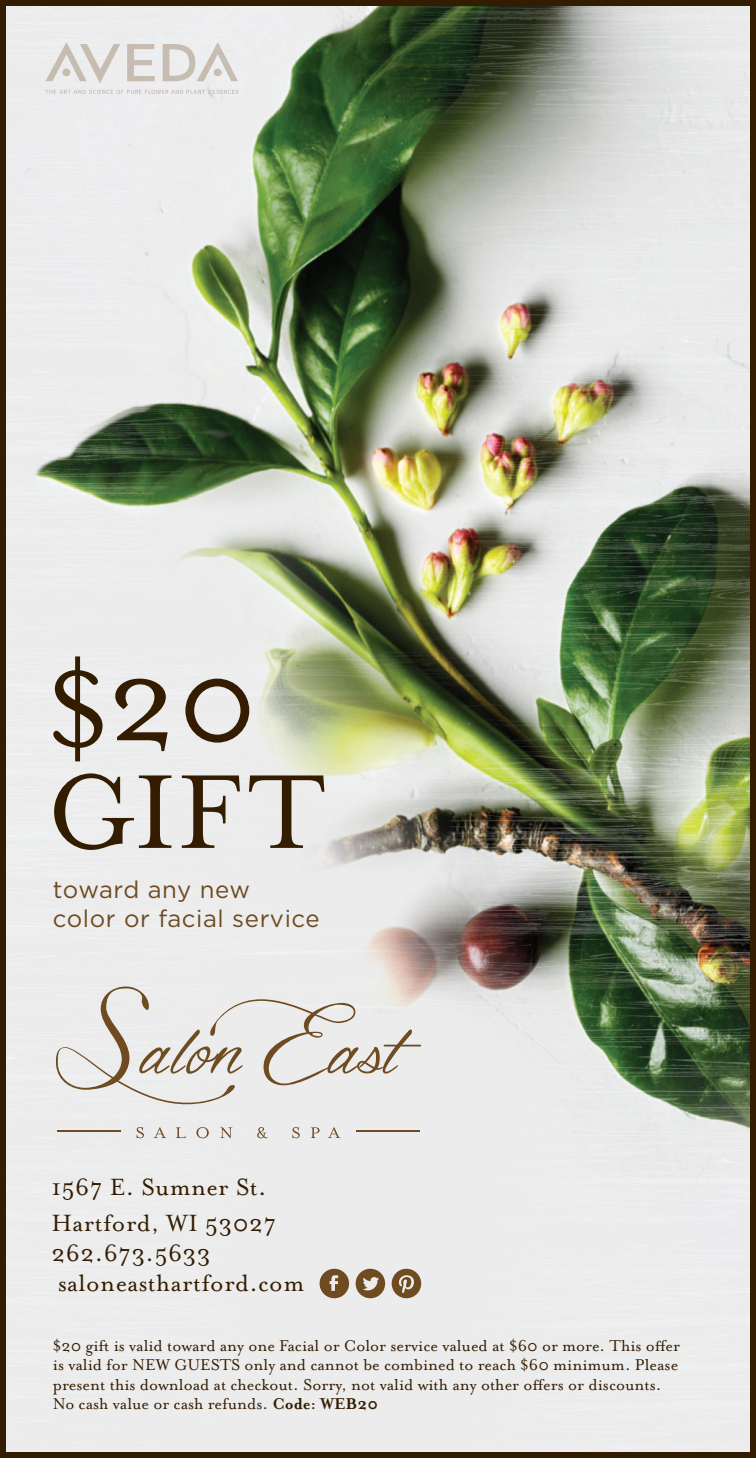
<style>
.page{position:relative;width:756px;height:1458px;background:#fff}
.page>*{position:absolute;margin:0;border:0;box-sizing:border-box;transform-origin:0 0}
.t1{font:137.1px "Mrs Eaves Roman";color:#341c00}
.t2{font:120.6px "Mrs Eaves Small Caps";color:#341c00}
.t3{font:27px "Mrs Eaves Roman";letter-spacing:.015em;color:#341c00}
.t4{font:24px "Gotham HTF";letter-spacing:.025em;color:#6e4b21}
.t5{font:18px/19.5px "Mrs Eaves OT";color:#341c00;text-align:justify}
.s1{font-weight:700}
</style>
<div class="page">
<img style="left:7px;top:7px;width:742px;height:1444px">
<div style="left:0;top:0;width:756px;height:1458px;border:6px solid #341c00"></div>
<svg style="left:55px;top:987px;width:366px;height:117px;background:#dfdcd9"></svg>
<svg style="left:137px;top:1127px;width:7px;height:11px"></svg>
<svg style="left:153px;top:1127px;width:13px;height:11px"></svg>
<svg style="left:176px;top:1127px;width:10px;height:11px"></svg>
<svg style="left:196px;top:1127px;width:13px;height:11px"></svg>
<svg style="left:220px;top:1127px;width:12px;height:11px"></svg>
<svg style="left:257px;top:1127px;width:11px;height:11px"></svg>
<svg style="left:292px;top:1127px;width:8px;height:11px"></svg>
<svg style="left:311px;top:1127px;width:9px;height:11px"></svg>
<svg style="left:328px;top:1127px;width:13px;height:11px"></svg>
<hr style="left:58px;top:1131px;width:63px;height:1px;background:#6e4b21">
<hr style="left:356px;top:1131px;width:64px;height:1px;background:#6e4b21">
<svg style="left:320px;top:1269px;width:29px;height:29px"></svg>
<svg style="left:356px;top:1269px;width:29px;height:29px"></svg>
<svg style="left:392px;top:1269px;width:29px;height:29px"></svg>
<svg style="left:45px;top:42px;width:194px;height:52px;background:#e1dfdc"></svg>
<p class="t1" style="left:46px;top:625px;width:214px">$20</p>
<p class="t2" style="left:46px;top:749px;width:281px">GIFT</p>
<p class="t4" style="left:53px;top:876px;width:199px">toward any new</p>
<p class="t4" style="left:53px;top:905px;width:268px">color or facial service</p>
<p class="t3" style="left:51px;top:1172px;width:217px">1567 E. Sumner St.</p>
<p class="t3" style="left:51px;top:1208px;width:226px">Hartford, WI 53027</p>
<p class="t3" style="left:51px;top:1238px;width:161px">262.673.5633</p>
<p class="t3" style="left:58px;top:1268px;width:248px">saloneasthartford.com</p>
<p class="t5" style="left:53px;top:1336px;width:629px">$20 gift is valid toward any one Facial or Color service valued at $60 or more. This offer is valid for NEW GUESTS only and cannot be combined to reach $60 minimum. Please present this download at checkout. Sorry, not valid with any other offers or discounts.</p>
<p class="t5" style="left:53px;top:1394px;width:327px">No cash value or cash refunds. <span class="s1">Code: WEB20</span></p>
</div>
